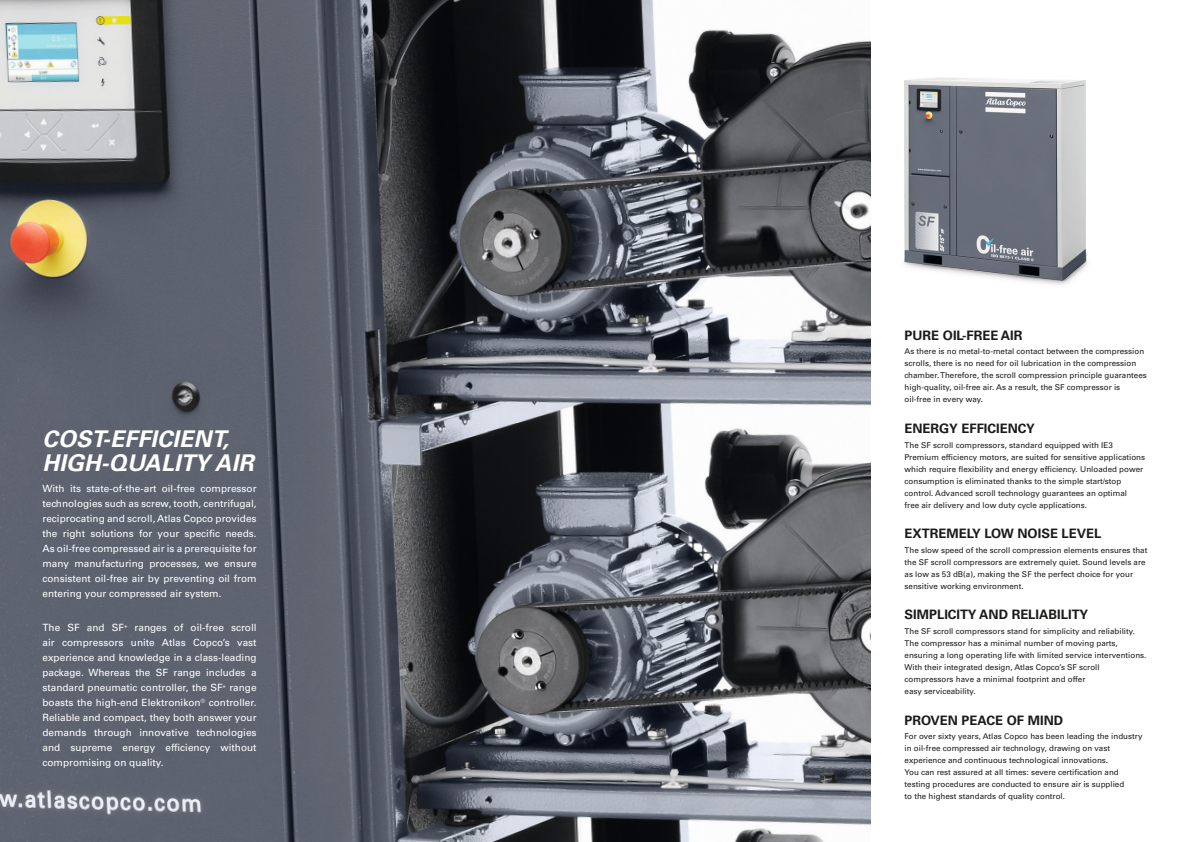
<style>
.page{position:relative;width:1191px;height:842px;background:#fff}
.page>*{position:absolute;margin:0;border:0;box-sizing:border-box;transform-origin:0 0}
.t1{font:italic 700 23px/24px "Univers LT Std";letter-spacing:.01em;color:#fff}
.t2{font:700 13px "Univers LT Std";color:#1c1b1a}
.t3{font:10px/15px "Univers LT Std";color:#fff;text-align:justify}
.t4{font:8px/12px "Univers LT Std";color:#1c1b1a}
</style>
<div class="page">
<img style="left:0;top:0;width:871px;height:842px">
<img style="left:839px;top:16px;width:249px;height:319px">
<h1 class="t1" style="left:43px;top:427px;width:213px">COST-EFFICIENT,<br>HIGH-QUALITY AIR</h1>
<p class="t3" style="left:43px;top:480px;width:216px">With its state-of-the-art oil-free compressor technologies such as screw, tooth, centrifugal, reciprocating and scroll, Atlas Copco provides the right solutions for your specific needs.<br>As oil-free compressed air is a prerequisite for many manufacturing processes, we ensure consistent oil-free air by preventing oil from entering your compressed air system.</p>
<p class="t3" style="left:43px;top:620px;width:216px">The SF and SF<sup>+</sup> ranges of oil-free scroll air compressors unite Atlas Copco’s vast experience and knowledge in a class-leading package. Whereas the SF range includes a standard pneumatic controller, the SF<sup>+</sup> range boasts the high-end Elektronikon<sup>®</sup> controller.<br>Reliable and compact, they both answer your demands through innovative technologies and supreme energy efficiency without compromising on quality.</p>
<h2 class="t2" style="left:904px;top:327px;width:119px">PURE OIL-FREE AIR</h2>
<p class="t4" style="left:904px;top:346px;width:244px">As there is no metal-to-metal contact between the compression scrolls, there is no need for oil lubrication in the compression chamber. Therefore, the scroll compression principle guarantees high-quality, oil-free air. As a result, the SF compressor is oil-free in every way.</p>
<h2 class="t2" style="left:904px;top:421px;width:132px">ENERGY EFFICIENCY</h2>
<p class="t4" style="left:904px;top:439px;width:242px">The SF scroll compressors, standard equipped with IE3<br>Premium efficiency motors, are suited for sensitive applications which require flexibility and energy efficiency. Unloaded power consumption is eliminated thanks to the simple start/stop control. Advanced scroll technology guarantees an optimal<br>free air delivery and low duty cycle applications.</p>
<h2 class="t2" style="left:904px;top:526px;width:198px">EXTREMELY LOW NOISE LEVEL</h2>
<p class="t4" style="left:904px;top:544px;width:244px">The slow speed of the scroll compression elements ensures that the SF scroll compressors are extremely quiet. Sound levels are as low as 53 dB(a), making the SF the perfect choice for your sensitive working environment.</p>
<h2 class="t2" style="left:904px;top:607px;width:185px">SIMPLICITY AND RELIABILITY</h2>
<p class="t4" style="left:904px;top:625px;width:243px">The SF scroll compressors stand for simplicity and reliability.<br>The compressor has a minimal number of moving parts, ensuring a long operating life with limited service interventions.<br>With their integrated design, Atlas Copco’s SF scroll compressors have a minimal footprint and offer<br>easy serviceability.</p>
<h2 class="t2" style="left:904px;top:712px;width:160px">PROVEN PEACE OF MIND</h2>
<p class="t4" style="left:904px;top:731px;width:239px">For over sixty years, Atlas Copco has been leading the industry in oil-free compressed air technology, drawing on vast experience and continuous technological innovations.<br>You can rest assured at all times: severe certification and testing procedures are conducted to ensure air is supplied<br>to the highest standards of quality control.</p>
</div>
